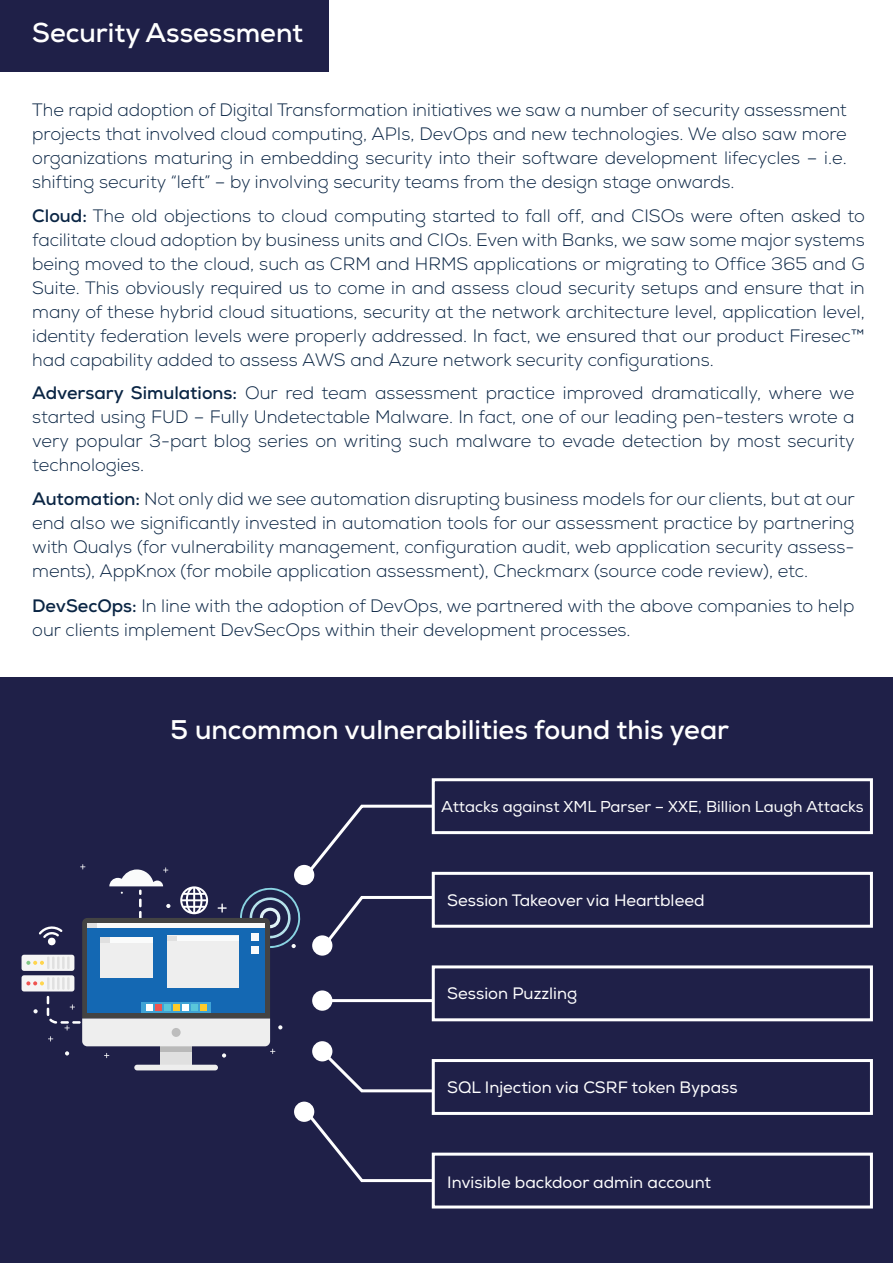
<style>
.page{position:relative;width:893px;height:1263px;background:#fff}
.page>*{position:absolute;margin:0;border:0;box-sizing:border-box;transform-origin:0 0}
.t1{font:700 27px "Nexa";color:#fff}
.t2{font:300 18px/24px "Nexa";color:#0a2544;text-align:justify}
.t3{font:16.5px "Nexa";color:#fff}
.t4{font:15.75px "Nexa";color:#fff}
.s1{font-weight:700}
</style>
<div class="page">
<div style="left:0;top:0;width:329px;height:71px;background:#1f2048"></div>
<div style="left:0;top:678px;width:893px;height:585px;background:#1f2048"></div>
<div style="left:22px;top:955px;width:52px;height:16px;background:#f5f5f5;border-radius:3px"></div>
<div style="left:22px;top:975px;width:52px;height:16px;background:#f5f5f5;border-radius:3px"></div>
<svg style="left:300px;top:1105px;width:132px;height:78px"></svg>
<div style="left:294px;top:1101px;width:20px;height:21px;background:#fff;border-radius:50%"></div>
<svg style="left:26px;top:803px;width:410px;height:291px"></svg>
<div style="left:312px;top:1041px;width:20px;height:20px;background:#fff;border-radius:50%"></div>
<div style="left:432px;top:778px;width:441px;height:56px;border:3px solid #fff"></div>
<div style="left:432px;top:872px;width:441px;height:56px;border:3px solid #fff"></div>
<div style="left:432px;top:965px;width:441px;height:56px;border:3px solid #fff"></div>
<div style="left:432px;top:1059px;width:441px;height:56px;border:3px solid #fff"></div>
<div style="left:432px;top:1152px;width:441px;height:56px;border:3px solid #fff"></div>
<hr style="left:322px;top:999px;width:111px;height:3px;background:#fff">
<h1 class="t1" style="left:32px;top:15px;width:272px">Security Assessment</h1>
<p class="t2" style="left:32px;top:98px;width:816px">The rapid adoption of Digital Transformation initiatives we saw a number of security assessment projects that involved cloud computing, APIs, DevOps and new technologies. We also saw more organizations maturing in embedding security into their software development lifecycles – i.e. shifting security “left” – by involving security teams from the design stage onwards.</p>
<p class="t2" style="left:32px;top:204px;width:834px"><span class="s1">Cloud:</span> The old objections to cloud computing started to fall off, and CISOs were often asked to facilitate cloud adoption by business units and CIOs. Even with Banks, we saw some major systems being moved to the cloud, such as CRM and HRMS applications or migrating to Office 365 and G Suite. This obviously required us to come in and assess cloud security setups and ensure that in many of these hybrid cloud situations, security at the network architecture level, application level, identity federation levels were properly addressed. In fact, we ensured that our product Firesec™ had capability added to assess AWS and Azure network security configurations.</p>
<p class="t2" style="left:32px;top:382px;width:824px"><span class="s1">Adversary Simulations:</span> Our red team assessment practice improved dramatically, where we started using FUD – Fully Undetectable Malware. In fact, one of our leading pen-testers wrote a very popular 3-part blog series on writing such malware to evade detection by most security technologies.</p>
<p class="t2" style="left:32px;top:487px;width:824px"><span class="s1">Automation:</span> Not only did we see automation disrupting business models for our clients, but at our end also we significantly invested in automation tools for our assessment practice by partnering with Qualys (for vulnerability management, configuration audit, web application security assess&shy;ments), AppKnox (for mobile application assessment), Checkmarx (source code review), etc.</p>
<p class="t2" style="left:32px;top:594px;width:824px"><span class="s1">DevSecOps:</span> In line with the adoption of DevOps, we partnered with the above companies to help our clients implement DevSecOps within their development processes.</p>
<h1 class="t1" style="left:171px;top:712px;width:560px">5 uncommon vulnerabilities found this year</h1>
<p class="t4" style="left:441px;top:797px;width:424px">Attacks against XML Parser – XXE, Billion Laugh Attacks</p>
<p class="t3" style="left:447px;top:890px;width:259px">Session Takeover via Heartbleed</p>
<p class="t3" style="left:447px;top:984px;width:131px">Session Puzzling</p>
<p class="t3" style="left:447px;top:1077px;width:292px">SQL Injection via CSRF token Bypass</p>
<p class="t3" style="left:447px;top:1172px;width:265px">Invisible backdoor admin account</p>
</div>
